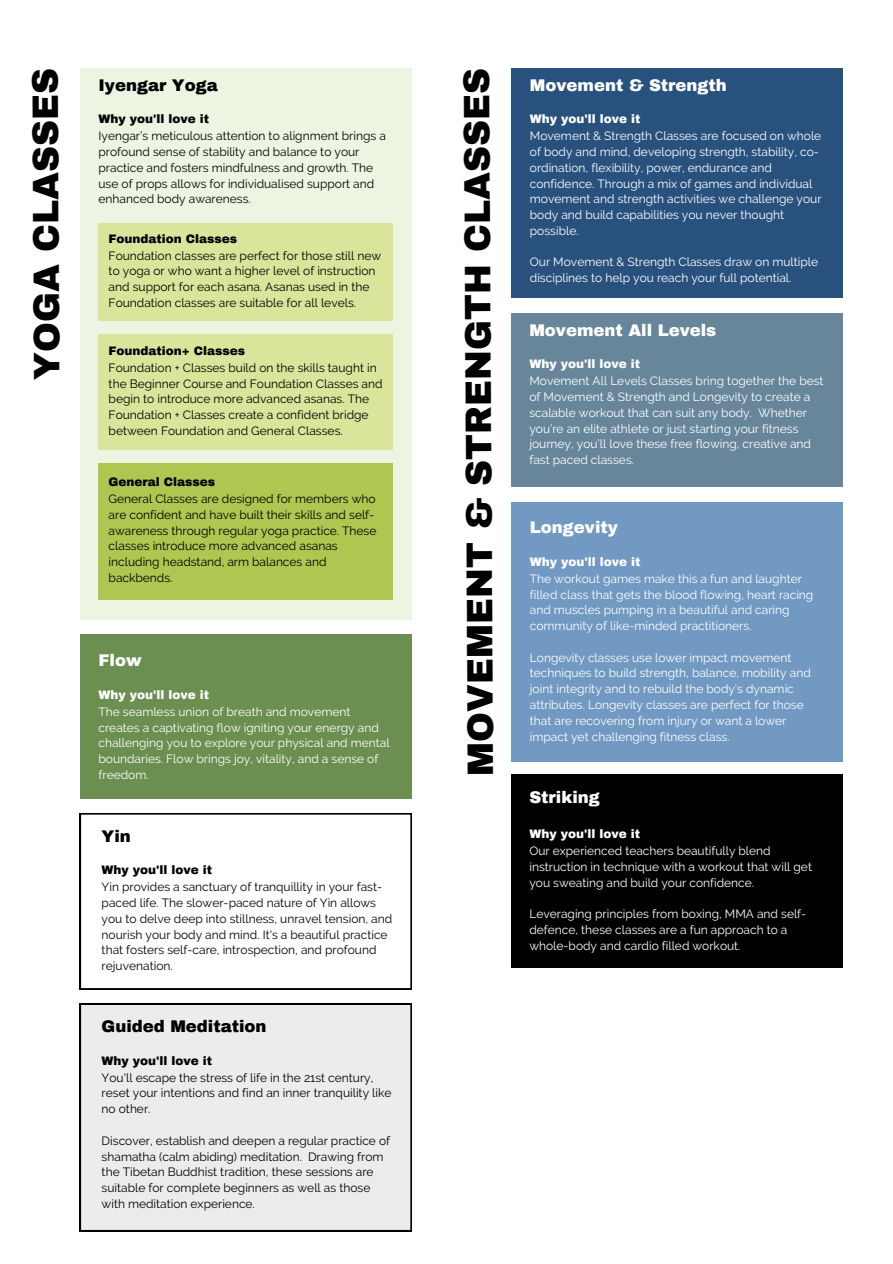
<style>
.page{position:relative;width:893px;height:1264px;background:#fff}
.page>*{position:absolute;margin:0;border:0;box-sizing:border-box;transform-origin:0 0}
.t1{font:900 36px "Archivo";letter-spacing:-.005em;color:#000}
.t2{font:900 16.5px "Archivo";color:#fff}
.t3{font:900 16.5px "Archivo";color:#000}
.t4{font:12px/15.8px "Raleway";color:#fff}
.t5{font:12px/15.8px "Raleway";color:#000}
.t6{font:900 12px "Archivo";color:#000}
.t7{font:900 12px "Archivo";color:#fff}
</style>
<div class="page">
<div style="left:80px;top:68px;width:331px;height:551px;background:#ecf4e2"></div>
<div style="left:80px;top:634px;width:331px;height:164px;background:#6b8f50"></div>
<svg style="left:80px;top:813px;width:331px;height:176px"></svg>
<div style="left:98px;top:335px;width:295px;height:115px;background:#dae49b"></div>
<div style="left:98px;top:463px;width:295px;height:136px;background:#afc651"></div>
<div style="left:98px;top:224px;width:295px;height:97px;background:#dae49b"></div>
<div style="left:511px;top:68px;width:331px;height:230px;background:#28527d"></div>
<div style="left:511px;top:774px;width:331px;height:193px;background:#000"></div>
<div style="left:511px;top:502px;width:331px;height:259px;background:#7299c2"></div>
<div style="left:80px;top:1003px;width:331px;height:227px;background:#ececec"></div>
<div style="left:511px;top:313px;width:331px;height:173px;background:#68869a"></div>
<h1 class="t1" style="left:27px;top:380px;width:314px;rotate:-90deg">YOGA CLASSES</h1>
<h1 class="t1" style="left:459px;top:776px;width:710px;rotate:-90deg">MOVEMENT &amp; STRENGTH CLASSES</h1>
<h2 class="t2" style="left:530px;top:76px;width:198px">Movement &amp; Strength</h2>
<h2 class="t3" style="left:98px;top:76px;width:121px">Iyengar Yoga</h2>
<p class="t6" style="left:98px;top:113px;width:112px">Why you'll love it</p>
<p class="t5" style="left:98px;top:128px;width:289px">Iyengar’s meticulous attention to alignment brings a profound sense of stability and balance to your practice and fosters mindfulness and growth. The use of props allows for individualised support and enhanced body awareness.</p>
<p class="t7" style="left:530px;top:113px;width:112px">Why you'll love it</p>
<p class="t4" style="left:530px;top:128px;width:293px">Movement &amp; Strength Classes are focused on whole of body and mind, developing strength, stability, co&shy;ordination, flexibility, power, endurance and confidence. Through a mix of games and individual movement and strength activities we challenge your body and build capabilities you never thought possible.</p>
<p class="t4" style="left:530px;top:254px;width:290px">Our Movement &amp; Strength Classes draw on multiple disciplines to help you reach your full potential.</p>
<p class="t6" style="left:109px;top:232px;width:130px">Foundation Classes</p>
<p class="t5" style="left:109px;top:247px;width:274px">Foundation classes are perfect for those still new to yoga or who want a higher level of instruction and support for each asana. Asanas used in the Foundation classes are suitable for all levels.</p>
<h2 class="t2" style="left:529px;top:321px;width:188px">Movement All Levels</h2>
<p class="t7" style="left:529px;top:358px;width:112px">Why you'll love it</p>
<p class="t4" style="left:529px;top:373px;width:296px">Movement All Levels Classes bring together the best of Movement &amp; Strength and Longevity to create a scalable workout that can suit any body. Whether you’re an elite athlete or just starting your fitness journey, you’ll love these free flowing, creative and fast paced classes.</p>
<p class="t6" style="left:109px;top:344px;width:138px">Foundation+ Classes</p>
<p class="t5" style="left:109px;top:360px;width:275px">Foundation + Classes build on the skills taught in the Beginner Course and Foundation Classes and begin to introduce more advanced asanas. The Foundation + Classes create a confident bridge between Foundation and General Classes.</p>
<p class="t6" style="left:109px;top:475px;width:108px">General Classes</p>
<p class="t5" style="left:109px;top:491px;width:269px">General Classes are designed for members who are confident and have built their skills and self&shy;awareness through regular yoga practice. These classes introduce more advanced asanas including headstand, arm balances and backbends.</p>
<h2 class="t2" style="left:530px;top:519px;width:89px">Longevity</h2>
<p class="t7" style="left:530px;top:555px;width:112px">Why you'll love it</p>
<p class="t4" style="left:530px;top:571px;width:285px">The workout games make this a fun and laughter filled class that gets the blood flowing, heart racing and muscles pumping in a beautiful and caring community of like-minded practitioners.</p>
<p class="t4" style="left:530px;top:649px;width:282px">Longevity classes use lower impact movement techniques to build strength, balance, mobility and joint integrity and to rebuild the body’s dynamic attributes. Longevity classes are perfect for those that are recovering from injury or want a lower impact yet challenging fitness class.</p>
<h2 class="t2" style="left:98px;top:651px;width:45px">Flow</h2>
<p class="t7" style="left:98px;top:688px;width:112px">Why you'll love it</p>
<p class="t4" style="left:98px;top:703px;width:292px">The seamless union of breath and movement creates a captivating flow igniting your energy and challenging you to explore your physical and mental boundaries. Flow brings joy, vitality, and a sense of freedom.</p>
<h2 class="t3" style="left:102px;top:827px;width:31px">Yin</h2>
<p class="t6" style="left:102px;top:863px;width:112px">Why you'll love it</p>
<p class="t5" style="left:102px;top:879px;width:292px">Yin provides a sanctuary of tranquillity in your fast&shy;paced life. The slower-paced nature of Yin allows you to delve deep into stillness, unravel tension, and nourish your body and mind. It's a beautiful practice that fosters self-care, introspection, and profound rejuvenation.</p>
<h2 class="t3" style="left:102px;top:1017px;width:166px">Guided Meditation</h2>
<p class="t6" style="left:102px;top:1054px;width:112px">Why you'll love it</p>
<p class="t5" style="left:102px;top:1069px;width:291px">You'll escape the stress of life in the 21st century, reset your intentions and find an inner tranquility like no other.</p>
<p class="t5" style="left:102px;top:1132px;width:290px">Discover, establish and deepen a regular practice of shamatha (calm abiding) meditation. Drawing from the Tibetan Buddhist tradition, these sessions are suitable for complete beginners as well as those with meditation experience.</p>
<h2 class="t2" style="left:529px;top:788px;width:72px">Striking</h2>
<p class="t7" style="left:529px;top:827px;width:112px">Why you'll love it</p>
<p class="t4" style="left:529px;top:842px;width:284px">Our experienced teachers beautifully blend instruction in technique with a workout that will get you sweating and build your confidence.</p>
<p class="t4" style="left:529px;top:905px;width:278px">Leveraging principles from boxing, MMA and self&shy;defence, these classes are a fun approach to a whole-body and cardio filled workout.</p>
</div>
